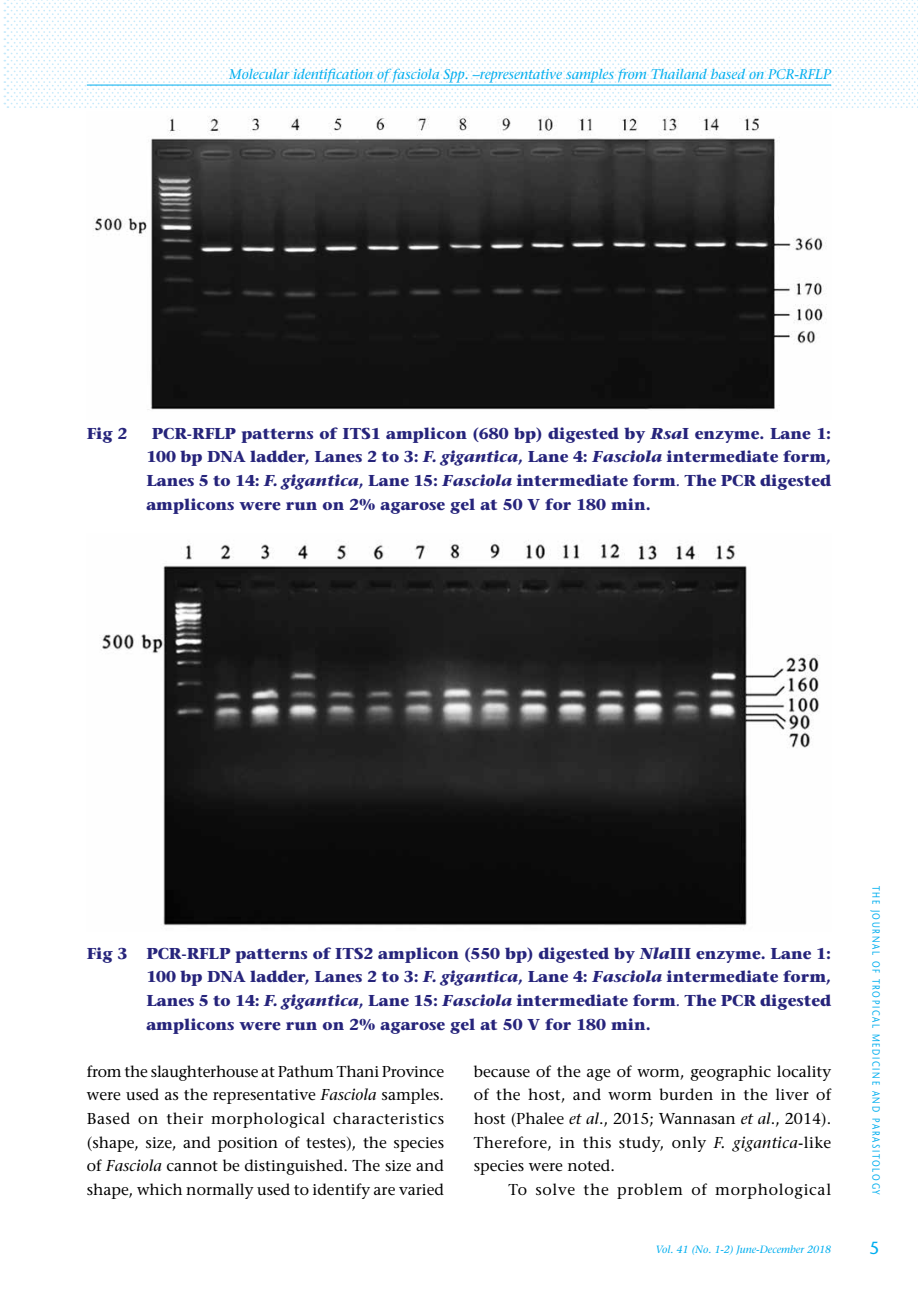
<style>
.page{position:relative;width:918px;height:1290px;background:#fff}
.page>*{position:absolute;margin:0;border:0;box-sizing:border-box;transform-origin:0 0}
.t1{font:17.5px "Stone Sans";color:#00aeef}
.t2{font:700 15.75px/23.6px "Stone Serif";color:#26247b;text-align:justify}
.t3{font:15.75px/23.6px "Stone Serif";color:#000;text-align:justify}
.t4{font:15.75px "Stone Serif";letter-spacing:.045em;color:#000}
.t5{font:italic 14px "Stone Serif";color:#00aeef}
.t6{font:10.5px "Stone Sans";letter-spacing:.2em;color:#00aeef;scale:.8 1}
.t7{font:italic 10.5px "Stone Serif";color:#00aeef}
.s1{font-style:italic}
.s2{font-weight:400;font-style:italic}
</style>
<div class="page">
<svg style="left:4px;top:0;width:914px;height:108px"></svg>
<hr style="left:87px;top:85px;width:744px;height:1px;background:#00aeef">
<img style="left:94px;top:116px;width:733px;height:294px">
<img style="left:102px;top:541px;width:718px;height:385px">
<p class="t5" style="left:229px;top:66px;width:603px">Molecular identification of fasciola Spp. –representative samples from Thailand based on PCR-RFLP</p>
<p class="t2" style="left:87px;top:421px;width:42px">Fig 2</p>
<p class="t2" style="left:146px;top:421px;width:686px;text-indent:5px">PCR-RFLP patterns of ITS1 amplicon (680 bp) digested by <span class="s1">Rsa</span>I enzyme. Lane 1:<br>100 bp DNA ladder, Lanes 2 to 3: <span class="s1">F. gigantica</span>, Lane 4: <span class="s1">Fasciola</span> intermediate form, Lanes 5 to 14: <span class="s1">F. gigantica</span>, Lane 15: <span class="s1">Fasciola</span> intermediate form<span class="s2">.</span> The PCR digested amplicons were run on 2% agarose gel at 50 V for 180 min.</p>
<p class="t2" style="left:146px;top:941px;width:686px;text-indent:-60px">Fig 3 PCR-RFLP patterns of ITS2 amplicon (550 bp) digested by <span class="s1">Nla</span>III enzyme. Lane 1:<br>100 bp DNA ladder, Lanes 2 to 3: <span class="s1">F. gigantica</span>, Lane 4: <span class="s1">Fasciola</span> intermediate form, Lanes 5 to 14: <span class="s1">F. gigantica</span>, Lane 15: <span class="s1">Fasciola</span> intermediate form<span class="s2">.</span> The PCR digested amplicons were run on 2% agarose gel at 50 V for 180 min.</p>
<p class="t3" style="left:87px;top:1059px;width:359px">from the slaughterhouse at Pathum Thani Province were used as the representative <span class="s1">Fasciola</span> samples.<br>Based on their morphological characteristics (shape, size, and position of testes), the species of <span class="s1">Fasciola</span> cannot be distinguished. The size and shape, which normally used to identify are varied</p>
<p class="t3" style="left:474px;top:1059px;width:359px">because of the age of worm, geographic locality of the host, and worm burden in the liver of host (Phalee <span class="s1">et al</span>., 2015; Wannasan <span class="s1">et al</span>., 2014).<br>Therefore, in this study, only <span class="s1">F. gigantica</span>-like species were noted.</p>
<p class="t4" style="left:508px;top:1180px;width:324px">To solve the problem of morphological</p>
<p class="t7" style="left:655px;top:1243px;width:177px">Vol. 41 (No. 1-2) June-December 2018</p>
<p class="t6" style="left:882px;top:885px;width:388px;rotate:90deg">THE JOURNAL OF TROPICAL MEDICINE AND PARASITOLOGY</p>
<p class="t1" style="left:869px;top:1237px;width:12px">5</p>
</div>
